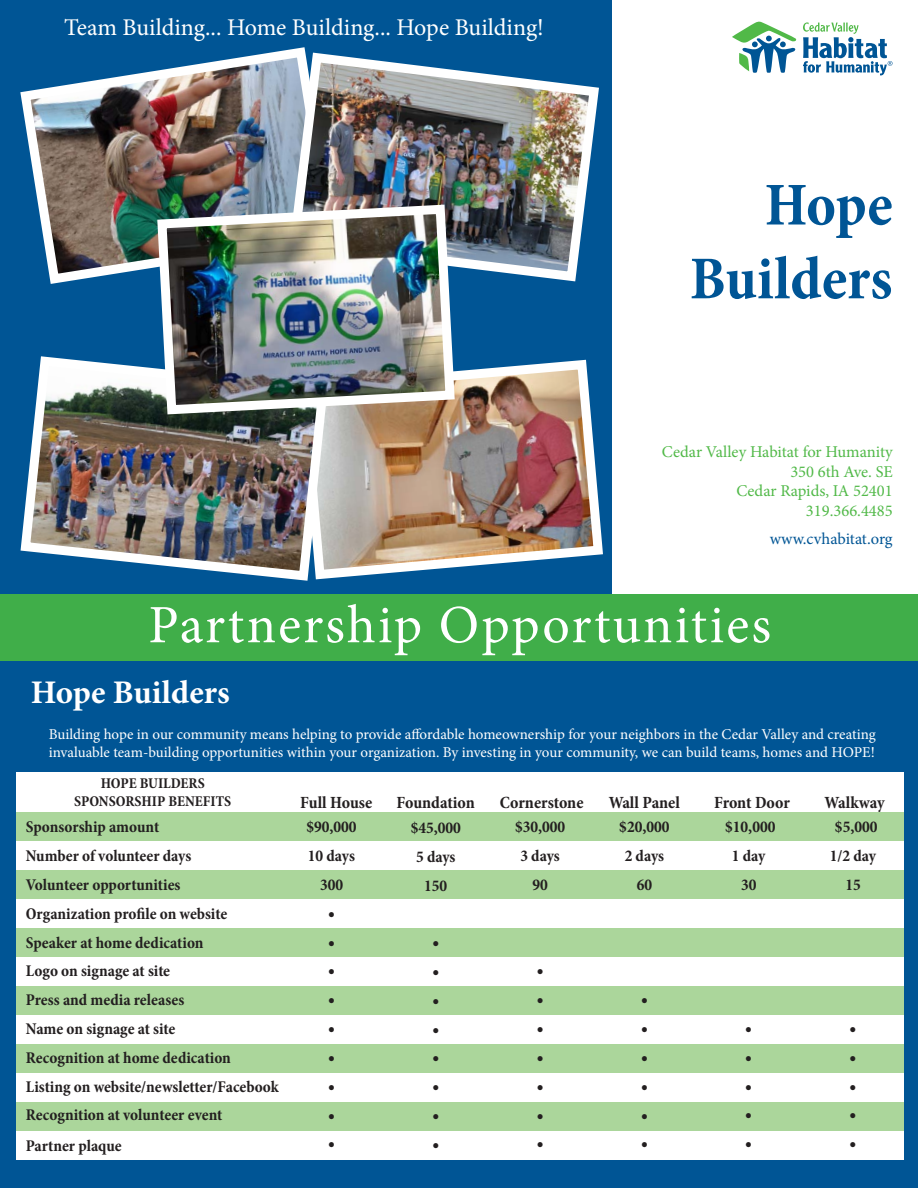
<style>
.page{position:relative;width:918px;height:1188px;background:#fff}
.page>*{position:absolute;margin:0;border:0;box-sizing:border-box;transform-origin:0 0}
.t1{font:700 condensed 61.5px/73.8px "Minion Pro";color:#005595;text-align:right}
.t2{font:54px "Minion Pro";letter-spacing:.04em;color:#fff}
.t3{font:700 33px "Minion Pro";color:#fff}
.t4{font:24px "Minion Pro";color:#fff}
.t5{font:700 condensed 19.5px/28.8px "Minion Pro";color:#231f20;text-align:justify}
.t6{font:700 condensed 17.25px "Minion Pro";letter-spacing:-.005em;color:#231f20}
.t7{font:700 condensed 16.5px/28.8px "Minion Pro";letter-spacing:-.005em;color:#231f20;text-align:center}
.t8{font:16.5px/19.8px "Minion Pro";color:#51b948;text-align:right}
.t9{font:16.5px "Minion Pro";letter-spacing:-.005em;color:#005595}
.t10{font:15px/18px "Minion Pro";letter-spacing:-.005em;color:#fff}
.t11{font:700 condensed 15px/18px "Minion Pro";color:#231f20;text-align:center}
</style>
<div class="page">
<div style="left:0;top:0;width:611px;height:594px;background:#005595"></div>
<div style="left:1px;top:660px;width:917px;height:528px;background:#005595"></div>
<div style="left:1px;top:594px;width:917px;height:66px;background:#40ae49"></div>
<div style="left:16px;top:772px;width:888px;height:41px;background:#fff"></div>
<div style="left:16px;top:1131px;width:888px;height:29px;background:#fff"></div>
<div style="left:16px;top:1102px;width:888px;height:29px;background:#abd69b"></div>
<div style="left:16px;top:1073px;width:888px;height:29px;background:#fff"></div>
<div style="left:16px;top:1044px;width:888px;height:29px;background:#abd69b"></div>
<div style="left:16px;top:1015px;width:888px;height:29px;background:#fff"></div>
<div style="left:16px;top:986px;width:888px;height:29px;background:#abd69b"></div>
<div style="left:16px;top:957px;width:888px;height:29px;background:#fff"></div>
<div style="left:16px;top:928px;width:888px;height:29px;background:#abd69b"></div>
<div style="left:16px;top:899px;width:888px;height:29px;background:#fff"></div>
<div style="left:16px;top:870px;width:888px;height:29px;background:#abd69b"></div>
<div style="left:16px;top:841px;width:888px;height:29px;background:#fff"></div>
<div style="left:16px;top:812px;width:888px;height:29px;background:#abd69b"></div>
<svg style="left:732px;top:21px;width:65px;height:52px"></svg>
<svg style="left:803px;top:22px;width:89px;height:53px"></svg>
<img style="left:20px;top:47px;width:285px;height:237px">
<img style="left:333px;top:359px;width:270px;height:219px">
<img style="left:284px;top:48px;width:315px;height:234px">
<img style="left:20px;top:356px;width:313px;height:225px">
<img style="left:153px;top:200px;width:306px;height:219px">
<h3 class="t4" style="left:64px;top:12px;width:481px">Team Building... Home Building... Hope Building!</h3>
<h1 class="t1" style="left:690px;top:168px;width:204px">Hope<br>Builders</h1>
<p class="t8" style="left:662px;top:442px;width:232px">Cedar Valley Habitat for Humanity<br>350 6th Ave. SE<br>Cedar Rapids, IA 52401<br>319.366.4485</p>
<p class="t9" style="left:770px;top:527px;width:124px">www.cvhabitat.org</p>
<h2 class="t2" style="left:148px;top:589px;width:624px">Partnership Opportunities</h2>
<h3 class="t3" style="left:31px;top:669px;width:200px">Hope Builders</h3>
<p class="t10" style="left:49px;top:725px;width:829px">Building hope in our community means helping to provide affordable homeownership for your neighbors in the Cedar Valley and creating invaluable team-building opportunities within your organization. By investing in your community, we can build teams, homes and HOPE!</p>
<p class="t6" style="left:300px;top:791px;width:74px">Full House</p>
<p class="t6" style="left:397px;top:791px;width:80px">Foundation</p>
<p class="t6" style="left:500px;top:791px;width:85px">Cornerstone</p>
<p class="t6" style="left:609px;top:791px;width:73px">Wall Panel</p>
<p class="t6" style="left:714px;top:791px;width:77px">Front Door</p>
<p class="t6" style="left:825px;top:791px;width:62px">Walkway</p>
<p class="t11" style="left:74px;top:774px;width:158px">HOPE BUILDERS<br>SPONSORSHIP BENEFITS</p>
<p class="t7" style="left:26px;top:813px;width:255px;text-align:left">Sponsorship amount<br>Number of volunteer days<br>Volunteer opportunities<br>Organization profile on website<br>Speaker at home dedication<br>Logo on signage at site<br>Press and media releases<br>Name on signage at site<br>Recognition at home dedication<br>Listing on website/newsletter/Facebook<br>Recognition at volunteer event</p>
<p class="t7" style="left:26px;top:1131px;width:97px">Partner plaque</p>
<p class="t7" style="left:306px;top:813px;width:52px">$90,000<br>10 days<br>300</p>
<p class="t5" style="left:328px;top:898px;width:9px">• • • • • • • • •</p>
<p class="t7" style="left:411px;top:813px;width:52px">$45,000<br>5 days<br>150</p>
<p class="t5" style="left:432px;top:928px;width:9px">• • • • • • • •</p>
<p class="t7" style="left:515px;top:813px;width:52px">$30,000<br>3 days<br>90</p>
<p class="t5" style="left:536px;top:956px;width:9px">• • • • • • •</p>
<p class="t7" style="left:619px;top:813px;width:52px">$20,000<br>2 days<br>60</p>
<p class="t5" style="left:641px;top:985px;width:9px">• • • • • •</p>
<p class="t7" style="left:725px;top:813px;width:52px">$10,000<br>1 day<br>30</p>
<p class="t5" style="left:745px;top:1013px;width:9px">• • • • •</p>
<p class="t7" style="left:830px;top:813px;width:49px">$5,000<br>1/2 day<br>15</p>
<p class="t5" style="left:849px;top:1013px;width:9px">• • • • •</p>
</div>
